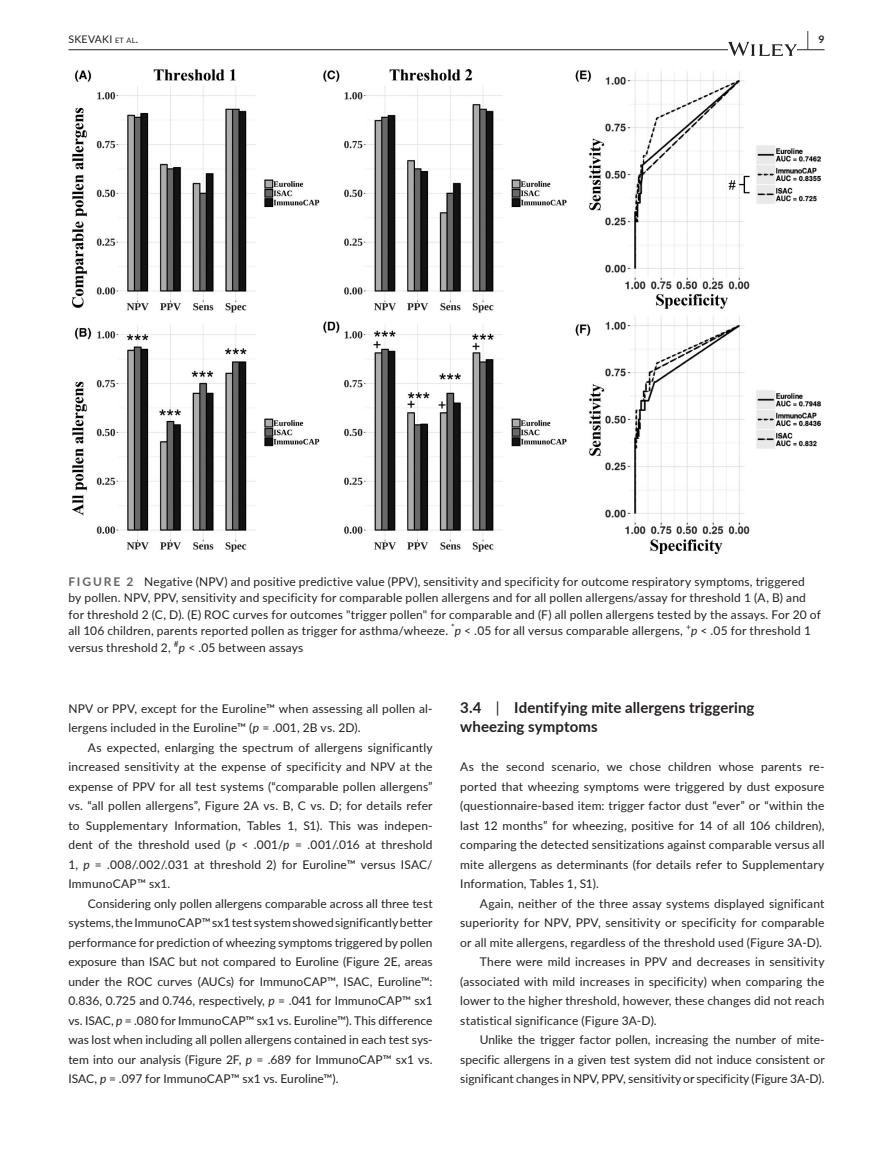
<style>
.page{position:relative;width:893px;height:1174px;background:#fff}
.page>*{position:absolute;margin:0;border:0;box-sizing:border-box;transform-origin:0 0}
.t1{font:700 19.5px "Lato";color:#231f20;scale:.43 1}
.t2{font:700 15px/19.5px "Lato";letter-spacing:.005em;color:#231f20}
.t3{font:12px/19.5px "Lato";letter-spacing:.015em;color:#231f20;text-align:justify}
.t4{font:10.5px "Lato";letter-spacing:.025em;color:#231f20}
.t5{font:8.4px "Lato";color:#231f20}
.s1{font-size:7.35px}
.s2{font-weight:700;color:#636366}
.s3{font-style:italic}
.s4{font-weight:400}
</style>
<div class="page">
<hr style="left:68px;top:49px;width:756px;height:1px;background:#231f20">
<svg style="left:728px;top:42px;width:69px;height:14px"></svg>
<img style="left:72px;top:69px;width:749px;height:485px">
<p class="t4" style="left:68px;top:31px;width:71px">SKEVAKI <span class="s1">et al</span>.</p>
<h1 class="t1" style="left:807px;top:25px;width:43px">| <sup>9</sup></h1>
<p class="t3" style="left:68px;top:573px;width:754px;line-height:16.5px;text-align:left"><span class="s2">FIGURE 2</span> Negative (NPV) and positive predictive value (PPV), sensitivity and specificity for outcome respiratory symptoms, triggered by pollen. NPV, PPV, sensitivity and specificity for comparable pollen allergens and for all pollen allergens/assay for threshold 1 (A, B) and for threshold 2 (C, D). (E) ROC curves for outcomes "trigger pollen" for comparable and (F) all pollen allergens tested by the assays. For 20 of all 106 children, parents reported pollen as trigger for asthma/wheeze.</p>
<p class="t5" style="left:451px;top:621px;width:5px">*</p>
<p class="t3" style="left:455px;top:621px;width:230px"><span class="s3">p</span> &lt; .05 for all versus comparable allergens,</p>
<p class="t5" style="left:686px;top:621px;width:6px">+</p>
<p class="t3" style="left:691px;top:621px;width:121px"><span class="s3">p</span> &lt; .05 for threshold 1</p>
<p class="t3" style="left:68px;top:637px;width:104px">versus threshold 2,</p>
<p class="t5" style="left:174px;top:637px;width:6px">#</p>
<p class="t3" style="left:179px;top:637px;width:126px"><span class="s3">p</span> &lt; .05 between assays</p>
<p class="t3" style="left:68px;top:698px;width:366px">NPV or PPV, except for the Euroline™ when assessing all pollen al&shy;lergens included in the Euroline™ (<span class="s3">p</span> = .001, 2B vs. 2D).</p>
<p class="t3" style="left:68px;top:737px;width:366px;text-indent:20px">As expected, enlarging the spectrum of allergens significantly increased sensitivity at the expense of specificity and NPV at the expense of PPV for all test systems (“comparable pollen allergens” vs. “all pollen allergens”, Figure 2A vs. B, C vs. D; for details refer to Supplementary Information, Tables 1, S1). This was indepen&shy;dent of the threshold used (<span class="s3">p</span> &lt; .001/<span class="s3">p</span> = .001/.016 at threshold 1, <span class="s3">p</span> = .008/.002/.031 at threshold 2) for Euroline™ versus ISAC/ ImmunoCAP™ sx1.</p>
<p class="t3" style="left:68px;top:893px;width:366px;text-indent:20px">Considering only pollen allergens comparable across all three test systems, the ImmunoCAP™ sx1 test system showed significantly better performance for prediction of wheezing symptoms triggered by pollen exposure than ISAC but not compared to Euroline (Figure 2E, areas under the ROC curves (AUCs) for ImmunoCAP™, ISAC, Euroline™:<br>0.836, 0.725 and 0.746, respectively, <span class="s3">p</span> = .041 for ImmunoCAP™ sx1 vs. ISAC, <span class="s3">p</span> = .080 for ImmunoCAP™ sx1 vs. Euroline™). This difference was lost when including all pollen allergens contained in each test sys&shy;tem into our analysis (Figure 2F, <span class="s3">p</span> = .689 for ImmunoCAP™ sx1 vs.<br>ISAC, <span class="s3">p</span> = .097 for ImmunoCAP™ sx1 vs. Euroline™).</p>
<p class="t2" style="left:460px;top:697px;width:296px">3.4 <span class="s4">|</span> Identifying mite allergens triggering wheezing symptoms</p>
<p class="t3" style="left:460px;top:756px;width:366px">As the second scenario, we chose children whose parents re&shy;ported that wheezing symptoms were triggered by dust exposure (questionnaire-based item: trigger factor dust “ever” or “within the last 12 months” for wheezing, positive for 14 of all 106 children), comparing the detected sensitizations against comparable versus all mite allergens as determinants (for details refer to Supplementary Information, Tables 1, S1).</p>
<p class="t3" style="left:480px;top:893px;width:346px">Again, neither of the three assay systems displayed significant</p>
<p class="t3" style="left:460px;top:912px;width:366px">superiority for NPV, PPV, sensitivity or specificity for comparable</p>
<p class="t3" style="left:460px;top:932px;width:363px">or all mite allergens, regardless of the threshold used (Figure 3A-D).</p>
<p class="t3" style="left:480px;top:951px;width:346px">There were mild increases in PPV and decreases in sensitivity</p>
<p class="t3" style="left:460px;top:971px;width:366px">(associated with mild increases in specificity) when comparing the</p>
<p class="t3" style="left:460px;top:990px;width:366px">lower to the higher threshold, however, these changes did not reach</p>
<p class="t3" style="left:460px;top:1010px;width:198px">statistical significance (Figure 3A-D).</p>
<p class="t3" style="left:480px;top:1029px;width:346px">Unlike the trigger factor pollen, increasing the number of mite-</p>
<p class="t3" style="left:460px;top:1049px;width:366px">specific allergens in a given test system did not induce consistent or</p>
<p class="t3" style="left:460px;top:1068px;width:366px">significant changes in NPV, PPV, sensitivity or specificity (Figure 3A-D).</p>
</div>
